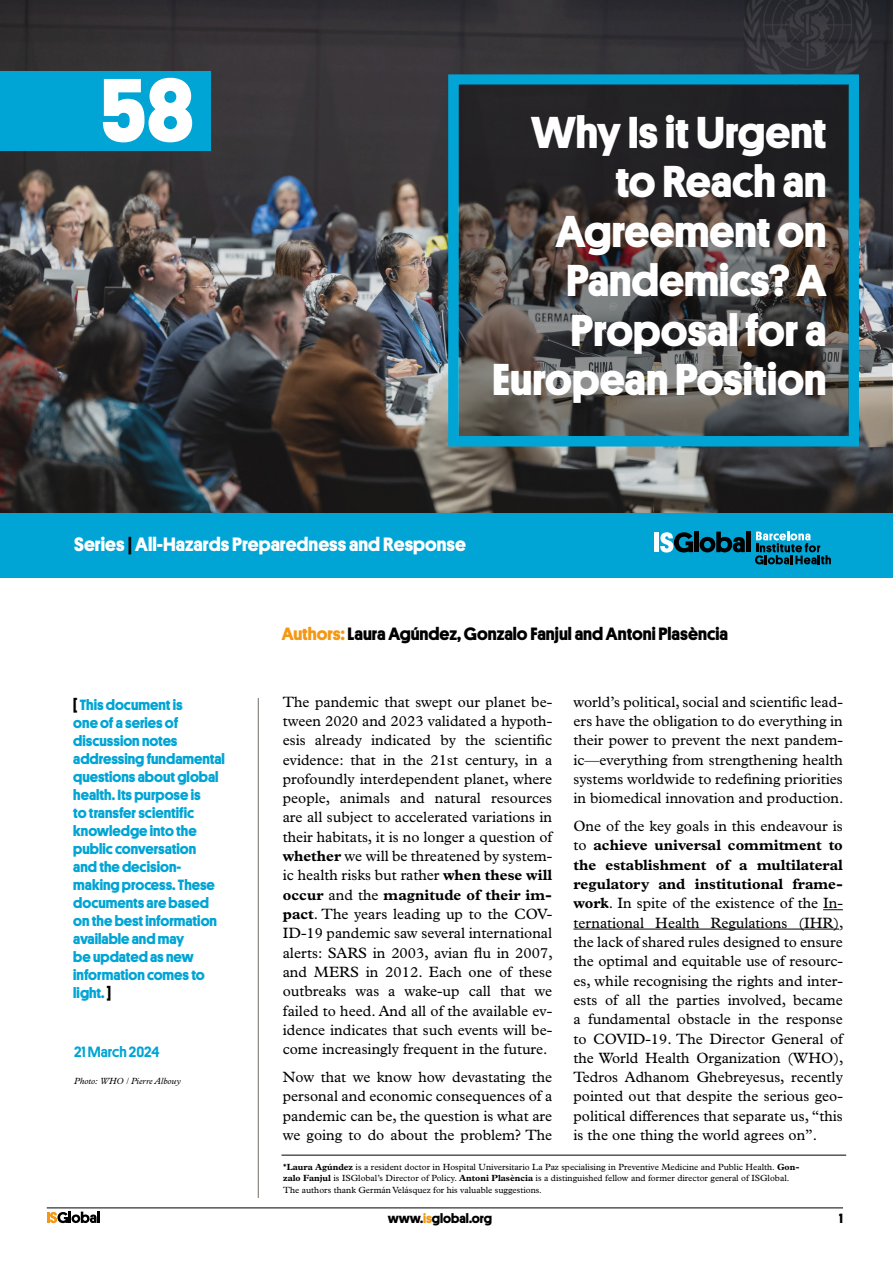
<style>
.page{position:relative;width:893px;height:1263px;background:#fff}
.page>*{position:absolute;margin:0;border:0;box-sizing:border-box;transform-origin:0 0}
.t1{font:700 90px "Platform";color:#fff}
.t2{font:700 45px/49.5px "Platform";color:#fff;text-align:right}
.t3{font:700 19.5px "Platform";color:#fff}
.t4{font:700 18px "Platform";color:#000}
.text_base{font:15px/19.4px "Plantin";color:#000;text-align:justify}
.t5{font:700 15px/18px "Platform";color:#00a5d5}
.t6{font:500 15px "Platform";color:#00a5d5}
.t7{font:700 13.5px "Platform";color:#000}
.leyendas{font:9px/11.2px "Plantin";color:#000}
.t8{font:italic 9px "Plantin";color:#000}
.s1{color:#000}
.s2{color:#f49712}
.s3{font-weight:700}
.s4{font-family:"Platform"}
</style>
<div class="page">
<svg style="left:47px;top:1211px;width:53px;height:12px"></svg>
<hr style="left:47px;top:1207px;width:796px;height:1px;background:#000">
<img style="left:0;top:0;width:892px;height:514px">
<svg style="left:823px;top:909px;width:20px;height:1px"></svg>
<hr style="left:573px;top:929px;width:266px;height:1px;background:#000">
<div style="left:0;top:514px;width:893px;height:64px;background:#00a5d5"></div>
<div style="left:0;top:71px;width:211px;height:80px;background:#00a5d5"></div>
<hr style="left:258px;top:698px;width:1px;height:500px;background:#867b77">
<hr style="left:281px;top:1155px;width:565px;height:1px;background:#000">
<div style="left:448px;top:74px;width:411px;height:372px;border:10px solid #00a5d5"></div>
<svg style="left:459px;top:85px;width:389px;height:351px;background:#413d3c"></svg>
<hr style="left:655px;top:533px;width:4px;height:19px;background:#fff">
<div style="left:694px;top:532px;width:5px;height:20px;background:#000"></div>
<svg style="left:699px;top:532px;width:46px;height:20px"></svg>
<div style="left:746px;top:532px;width:5px;height:20px;background:#000"></div>
<svg style="left:660px;top:532px;width:33px;height:20px"></svg>
<svg style="left:755px;top:531px;width:76px;height:33px"></svg>
<p class="t1" style="left:100px;top:44px;width:96px">58</p>
<p class="t2" style="left:492px;top:105px;width:336px">Why Is it Urgent to Reach an<br>Agreement on<br>Pandemics? A<br>Proposal for a<br>European Position</p>
<p class="t3" style="left:74px;top:530px;width:393px">Series <span class="s1">|</span>All-Hazards Preparedness and Response</p>
<p class="t5" style="left:73px;top:695px;width:153px"><span class="s1">[</span> This document is<br>one of a series of discussion notes addressing fundamental questions about global health. Its purpose is<br>to transfer scientific knowledge into the public conversation<br>and the decision&shy;making process. These documents are based on the best information available and may<br>be updated as new information comes to light. <span class="s1">]</span></p>
<p class="t6" style="left:74px;top:1041px;width:87px">21 March 2024</p>
<p class="t8" style="left:74px;top:1076px;width:108px">Photo: WHO / Pierre Albouy</p>
<p class="t4" style="left:282px;top:620px;width:448px"><span class="s2">Authors:</span> Laura Agúndez, Gonzalo Fanjul and Antoni Plasència</p>
<p class="text_base" style="left:283px;top:692px;width:271px">The pandemic that swept our planet be&shy;tween 2020 and 2023 validated a hypoth&shy;esis already indicated by the scientific evidence: that in the 21st century, in a profoundly interdependent planet, where people, animals and natural resources are all subject to accelerated variations in their habitats, it is no longer a question of <span class="s3">whether</span> we will be threatened by system&shy;ic health risks but rather <span class="s3">when these will occur</span> and the <span class="s3">magnitude of their im&shy;pact</span>. The years leading up to the COV-ID-19 pandemic saw several international alerts: SARS in 2003, avian flu in 2007, and MERS in 2012. Each one of these outbreaks was a wake-up call that we failed to heed. And all of the available ev&shy;idence indicates that such events will be&shy;come increasingly frequent in the future.</p>
<p class="text_base" style="left:283px;top:1067px;width:271px">Now that we know how devastating the personal and economic consequences of a pandemic can be, the question is what are we going to do about the problem? The</p>
<p class="text_base" style="left:573px;top:692px;width:272px">world’s political, social and scientific lead&shy;ers have the obligation to do everything in their power to prevent the next pandem&shy;ic—everything from strengthening health systems worldwide to redefining priorities in biomedical innovation and production.</p>
<p class="text_base" style="left:573px;top:816px;width:272px">One of the key goals in this endeavour is to <span class="s3">achieve universal commitment to the establishment of a multilateral regulatory and institutional frame&shy;work</span>. In spite of the existence of the In&shy;ternational Health Regulations (IHR), the lack of shared rules designed to ensure the optimal and equitable use of resourc&shy;es, while recognising the rights and inter&shy;ests of all the parties involved, became a fundamental obstacle in the response to COVID-19. The Director General of the World Health Organization (WHO), Tedros Adhanom Ghebreyesus, recently pointed out that despite the serious geo&shy;political differences that separate us, “this is the one thing the world agrees on”.</p>
<p class="leyendas" style="left:283px;top:1161px;width:518px"><span class="s4">*</span><span class="s3">Laura Agúndez</span> is a resident doctor in Hospital Universitario La Paz specialising in Preventive Medicine and Public Health. <span class="s3">Gon&shy;zalo Fanjul</span> is ISGlobal’s Director of Policy. <span class="s3">Antoni Plasència</span> is a distinguished fellow and former director general of ISGlobal.<br>The authors thank Germán Velásquez for his valuable suggestions.</p>
<p class="t7" style="left:388px;top:1208px;width:106px">www.<span class="s2">is</span>global.org</p>
<p class="t7" style="left:839px;top:1208px;width:5px">1</p>
</div>
